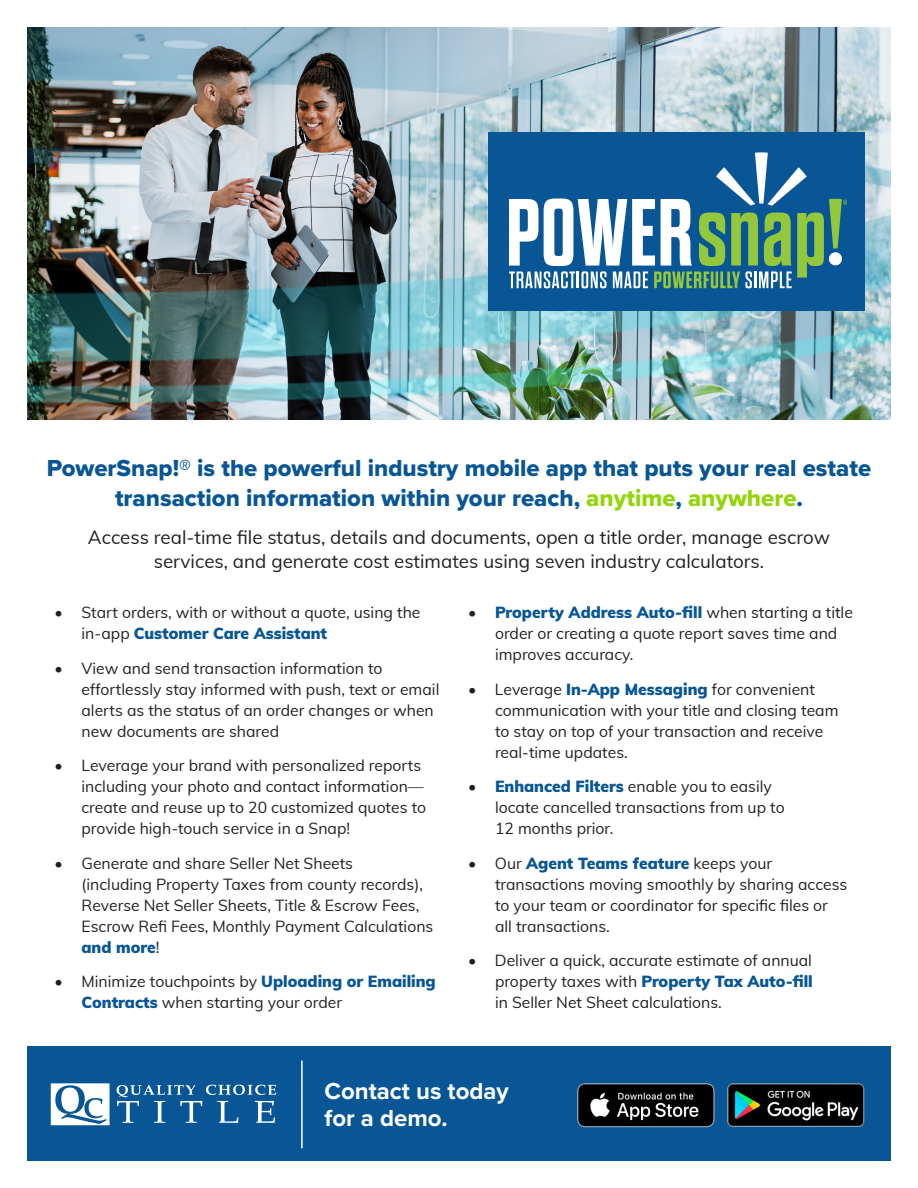
<style>
.page{position:relative;width:918px;height:1188px;background:#fff}
.page>*{position:absolute;margin:0;border:0;box-sizing:border-box;transform-origin:0 0}
.t1{font:24px/30px "Proxima Nova Extrabld";color:#085696;text-align:center}
.t2{font:700 24px/27px "Proxima Nova";color:#fff}
.t3{font:18.75px/24px "Muli";color:#231f20;text-align:center}
.t4{font:15.75px/21px "Muli";color:#231f20}
.s1{color:#93d50a}
.s2{font-weight:900;color:#085696}
</style>
<div class="page">
<div style="left:27px;top:1047px;width:864px;height:114px;background:#085696"></div>
<img style="left:577px;top:1083px;width:288px;height:45px">
<img style="left:27px;top:27px;width:864px;height:393px">
<div style="left:488px;top:132px;width:376px;height:179px;background:#085696"></div>
<svg style="left:509px;top:152px;width:338px;height:136px"></svg>
<hr style="left:301px;top:1060px;width:2px;height:88px;background:#fff">
<svg style="left:117px;top:1085px;width:159px;height:38px"></svg>
<svg style="left:51px;top:1083px;width:59px;height:42px"></svg>
<p class="t1" style="left:47px;top:453px;width:826px">PowerSnap!® is the powerful industry mobile app that puts your real estate transaction information within your reach, <span class="s1">anytime</span>, <span class="s1">anywhere</span>.</p>
<p class="t3" style="left:88px;top:524px;width:744px">Access real-time file status, details and documents, open a title order, manage escrow services, and generate cost estimates using seven industry calculators.</p>
<p class="t4" style="left:82px;top:601px;width:341px;text-indent:-27px">• Start orders, with or without a quote, using the in-app <span class="s2">Customer Care Assistant</span></p>
<p class="t4" style="left:82px;top:657px;width:359px;text-indent:-27px">• View and send transaction information to effortlessly stay informed with push, text or email alerts as the status of an order changes or when new documents are shared</p>
<p class="t4" style="left:82px;top:754px;width:346px;text-indent:-27px">• Leverage your brand with personalized reports including your photo and contact information— create and reuse up to 20 customized quotes to provide high-touch service in a Snap!</p>
<p class="t4" style="left:82px;top:852px;width:353px;text-indent:-27px">• Generate and share Seller Net Sheets<br>(including Property Taxes from county records), Reverse Net Seller Sheets, Title &amp; Escrow Fees, Escrow Refi Fees, Monthly Payment Calculations <span class="s2">and more</span>!</p>
<p class="t4" style="left:82px;top:970px;width:356px;text-indent:-27px">• Minimize touchpoints by <span class="s2">Uploading or Emailing<br>Contracts</span> when starting your order</p>
<p class="t4" style="left:495px;top:601px;width:359px;text-indent:-27px">• <span class="s2">Property Address Auto-fill</span> when starting a title order or creating a quote report saves time and improves accuracy.</p>
<p class="t4" style="left:495px;top:678px;width:345px;text-indent:-27px">• Leverage <span class="s2">In-App Messaging</span> for convenient communication with your title and closing team to stay on top of your transaction and receive real-time updates.</p>
<p class="t4" style="left:495px;top:775px;width:291px;text-indent:-27px">• <span class="s2">Enhanced Filters</span> enable you to easily locate cancelled transactions from up to<br>12 months prior.</p>
<p class="t4" style="left:495px;top:852px;width:354px;text-indent:-27px">• Our <span class="s2">Agent Teams feature</span> keeps your transactions moving smoothly by sharing access to your team or coordinator for specific files or all transactions.</p>
<p class="t4" style="left:495px;top:949px;width:319px;text-align:justify;text-indent:-27px">• Deliver a quick, accurate estimate of annual property taxes with <span class="s2">Property Tax Auto-fill </span>in Seller Net Sheet calculations.</p>
<p class="t2" style="left:325px;top:1077px;width:186px">Contact us today for a demo.</p>
</div>
